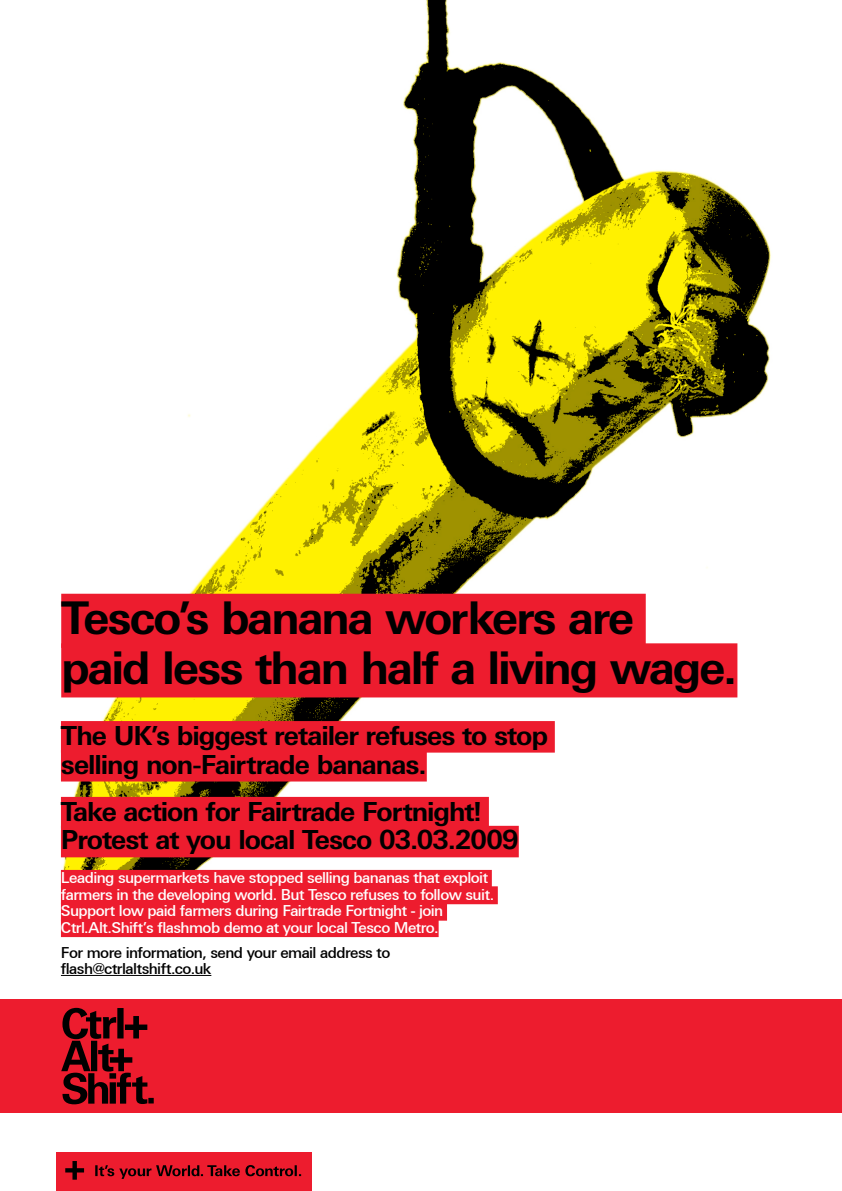
<style>
.page{position:relative;width:842px;height:1191px;background:#fff}
.page>*{position:absolute;margin:0;border:0;box-sizing:border-box;transform-origin:0 0}
.t1{font:700 45.1px/49.6px "Linotype Univers Basic";letter-spacing:-.045em;color:#000}
.t2{font:700 26.3px/28.9px "Linotype Univers Basic";letter-spacing:-.04em;color:#000}
.t3{font:500 14.9px/16.4px "Linotype Univers Basic";letter-spacing:-.035em;color:#fff}
.t4{font:500 14.9px/16.4px "Linotype Univers Basic";letter-spacing:-.035em;color:#000}
</style>
<div class="page">
<img style="left:60px;top:0;width:711px;height:1191px">
<div style="left:0;top:999px;width:842px;height:114px;background:#ed1c2e"></div>
<svg style="left:61px;top:1007px;width:93px;height:97px"></svg>
<div style="left:56px;top:1152px;width:255px;height:39px;background:#ed1c2e"></div>
<svg style="left:65px;top:1161px;width:19px;height:18px"></svg>
<svg style="left:95px;top:1165px;width:206px;height:14px"></svg>
<div style="left:61px;top:721px;width:494px;height:31px;background:#ed1c2e"></div>
<div style="left:61px;top:750px;width:366px;height:31px;background:#ed1c2e"></div>
<div style="left:61px;top:797px;width:428px;height:31px;background:#ed1c2e"></div>
<div style="left:61px;top:826px;width:458px;height:31px;background:#ed1c2e"></div>
<div style="left:61px;top:870px;width:431px;height:17px;background:#ed1c2e"></div>
<div style="left:61px;top:886px;width:437px;height:18px;background:#ed1c2e"></div>
<div style="left:61px;top:902px;width:386px;height:18px;background:#ed1c2e"></div>
<div style="left:61px;top:919px;width:378px;height:18px;background:#ed1c2e"></div>
<hr style="left:61px;top:975px;width:150px;height:1px;background:#000">
<div style="left:61px;top:594px;width:585px;height:54px;background:#ed1c2e"></div>
<div style="left:61px;top:643px;width:676px;height:54px;background:#ed1c2e"></div>
<h1 class="t1" style="left:61px;top:593px;width:678px">Tesco’s banana workers are<br>paid less than half a living wage.</h1>
<h2 class="t2" style="left:61px;top:720px;width:489px">The UK’s biggest retailer refuses to stop selling non-Fairtrade bananas.</h2>
<h2 class="t2" style="left:61px;top:796px;width:459px">Take action for Fairtrade Fortnight!<br>Protest at you local Tesco 03.03.2009</h2>
<p class="t3" style="left:61px;top:869px;width:435px">Leading supermarkets have stopped selling bananas that exploit farmers in the developing world. But Tesco refuses to follow suit.<br>Support low paid farmers during Fairtrade Fortnight - join Ctrl.Alt.Shift’s flashmob demo at your local Tesco Metro.</p>
<p class="t4" style="left:61px;top:944px;width:331px">For more information, send your email address to flash@ctrlaltshift.co.uk</p>
</div>
